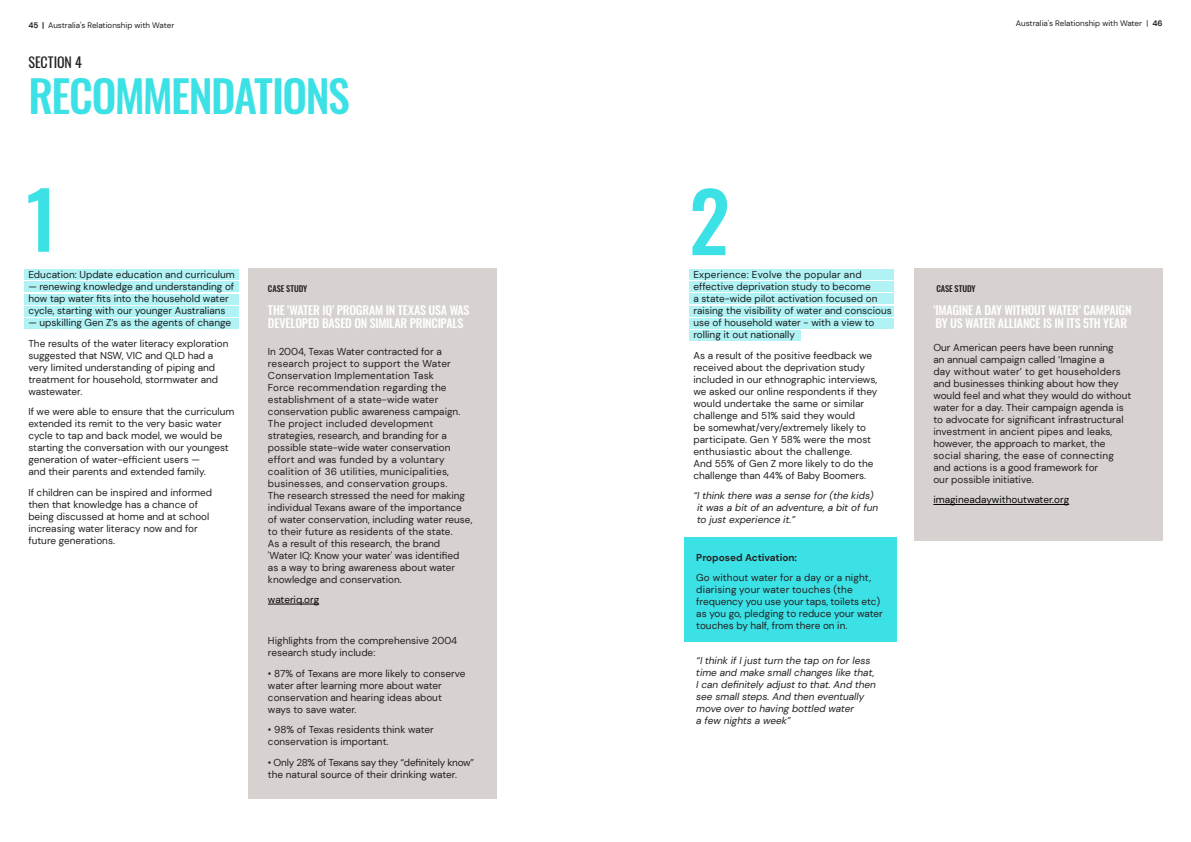
<style>
.page{position:relative;width:1191px;height:842px;background:#fff}
.page>*{position:absolute;margin:0;border:0;box-sizing:border-box;transform-origin:0 0}
.t1{font:500 44px "Oswald";letter-spacing:-.035em;color:#3ce1e6}
.SECTION_HEADER{font:14px "Oswald";color:#231f20}
.t2{font:500 12px/13px "Oswald";letter-spacing:-.02em;color:#fff}
.BODY_COPY{font:10px/12px "DM Sans";color:#231f20}
.BODY_COPY-2{font:italic 10px/12px "DM Sans";color:#231f20}
.BODY_COPY-3{font:10px "DM Sans";color:#050505}
.BODY_COPY-4{font:700 10px "DM Sans";color:#231f20}
.t3{font:500 8.3px "Oswald";letter-spacing:-.005em;color:#231f20}
.t4{font:8px "DM Sans";color:#231f20}
.s1{font-weight:700}
</style>
<div class="page">
<div style="left:684px;top:537px;width:212px;height:105px;background:#3ce1e6"></div>
<svg style="left:28px;top:188px;width:21px;height:64px"></svg>
<svg style="left:692px;top:188px;width:35px;height:67px"></svg>
<div style="left:249px;top:268px;width:248px;height:531px;background:#d7d2cf"></div>
<div style="left:914px;top:268px;width:248px;height:273px;background:#d7d2cf"></div>
<hr style="left:933px;top:504px;width:136px;height:1px;background:#050505">
<hr style="left:268px;top:604px;width:51px;height:1px;background:#050505">
<div style="left:24px;top:269px;width:215px;height:11px;background:#b1f3f5"></div>
<div style="left:24px;top:282px;width:215px;height:10px;background:#b1f3f5"></div>
<div style="left:24px;top:294px;width:215px;height:10px;background:#b1f3f5"></div>
<div style="left:24px;top:306px;width:215px;height:10px;background:#b1f3f5"></div>
<div style="left:24px;top:318px;width:215px;height:11px;background:#b1f3f5"></div>
<div style="left:689px;top:270px;width:205px;height:10px;background:#b1f3f5"></div>
<div style="left:689px;top:282px;width:205px;height:10px;background:#b1f3f5"></div>
<div style="left:689px;top:294px;width:205px;height:10px;background:#b1f3f5"></div>
<div style="left:689px;top:306px;width:205px;height:10px;background:#b1f3f5"></div>
<div style="left:689px;top:318px;width:205px;height:10px;background:#b1f3f5"></div>
<div style="left:689px;top:330px;width:111px;height:10px;background:#b1f3f5"></div>
<p class="t4" style="left:28px;top:21px;width:147px"><span class="s1">45 |</span> Australia's Relationship with Water</p>
<p class="t4" style="left:1016px;top:18px;width:148px">Australia's Relationship with Water | <span class="s1">46</span></p>
<p class="SECTION_HEADER" style="left:28px;top:50px;width:55px">SECTION 4</p>
<p class="t1" style="left:28px;top:73px;width:323px">RECOMMENDATIONS</p>
<p class="BODY_COPY" style="left:28px;top:269px;width:208px">Education: Update education and curriculum</p>
<p class="BODY_COPY" style="left:28px;top:281px;width:207px">— renewing knowledge and understanding of how tap water fits into the household water cycle, starting with our younger Australians</p>
<p class="BODY_COPY" style="left:28px;top:317px;width:204px">— upskilling Gen Z’s as the agents of change</p>
<p class="BODY_COPY" style="left:28px;top:337px;width:202px">The results of the water literacy exploration suggested that NSW, VIC and QLD had a very limited understanding of piping and treatment for household, stormwater and wastewater.</p>
<p class="BODY_COPY" style="left:28px;top:406px;width:207px">If we were able to ensure that the curriculum extended its remit to the very basic water cycle to tap and back model, we would be starting the conversation with our youngest generation of water-efficient users —<br>and their parents and extended family.</p>
<p class="BODY_COPY" style="left:28px;top:486px;width:185px">If children can be inspired and informed then that knowledge has a chance of being discussed at home and at school increasing water literacy now and for future generations.</p>
<p class="BODY_COPY" style="left:693px;top:269px;width:200px">Experience: Evolve the popular and effective deprivation study to become<br>a state-wide pilot activation focused on raising the visibility of water and conscious use of household water - with a view to rolling it out nationally</p>
<p class="BODY_COPY" style="left:693px;top:349px;width:185px">As a result of the positive feedback we received about the deprivation study included in our ethnographic interviews, we asked our online respondents if they would undertake the same or similar challenge and 51% said they would<br>be somewhat/very/extremely likely to participate. Gen Y 58% were the most enthusiastic about the challenge.<br>And 55% of Gen Z more likely to do the challenge than 44% of Baby Boomers.</p>
<p class="BODY_COPY-2" style="left:697px;top:490px;width:182px;text-indent:-4px">“I think there was a sense for (the kids) it was a bit of an adventure, a bit of fun to just experience it.”</p>
<p class="t3" style="left:268px;top:285px;width:41px">CASE STUDY</p>
<p class="t3" style="left:936px;top:285px;width:41px">CASE STUDY</p>
<p class="t2" style="left:268px;top:304px;width:203px">THE ‘WATER IQ’ PROGRAM IN TEXAS USA WAS<br>DEVELOPED BASED ON SIMILAR PRINCIPALS</p>
<p class="t2" style="left:933px;top:304px;width:200px">‘IMAGINE A DAY WITHOUT WATER’ CAMPAIGN<br>BY US WATER ALLIANCE IS IN ITS 5TH YEAR</p>
<p class="BODY_COPY" style="left:933px;top:341px;width:199px">Our American peers have been running<br>an annual campaign called ‘Imagine a<br>day without water’ to get householders and businesses thinking about how they would feel and what they would do without water for a day. Their campaign agenda is to advocate for significant infrastructural investment in ancient pipes and leaks, however, the approach to market, the social sharing, the ease of connecting and actions is a good framework for<br>our possible initiative.</p>
<p class="BODY_COPY-3" style="left:933px;top:494px;width:137px">imagineadaywithoutwater.org</p>
<p class="BODY_COPY" style="left:268px;top:345px;width:206px">In 2004, Texas Water contracted for a research project to support the Water Conservation Implementation Task<br>Force recommendation regarding the establishment of a state-wide water conservation public awareness campaign.<br>The project included development strategies, research, and branding for a possible state-wide water conservation effort and was funded by a voluntary coalition of 36 utilities, municipalities, businesses, and conservation groups.<br>The research stressed the need for making individual Texans aware of the importance of water conservation, including water reuse, to their future as residents of the state.<br>As a result of this research, the brand<br>'Water IQ: Know your water' was identified<br>as a way to bring awareness about water knowledge and conservation.</p>
<p class="BODY_COPY-3" style="left:268px;top:593px;width:53px">wateriq.org</p>
<p class="BODY_COPY" style="left:268px;top:634px;width:191px">Highlights from the comprehensive 2004 research study include:</p>
<p class="BODY_COPY" style="left:268px;top:667px;width:199px">• 87% of Texans are more likely to conserve water after learning more about water conservation and hearing ideas about ways to save water.</p>
<p class="BODY_COPY" style="left:268px;top:723px;width:167px">• 98% of Texas residents think water conservation is important.</p>
<p class="BODY_COPY" style="left:268px;top:756px;width:208px">• Only 28% of Texans say they “definitely know” the natural source of their drinking water.</p>
<p class="BODY_COPY-4" style="left:696px;top:551px;width:102px">Proposed Activation:</p>
<p class="BODY_COPY" style="left:696px;top:572px;width:188px">Go without water for a day or a night, diarising your water touches (the frequency you use your taps, toilets etc) as you go, pledging to reduce your water touches by half, from there on in.</p>
<p class="BODY_COPY-2" style="left:696px;top:654px;width:181px">“I think if I just turn the tap on for less time and make small changes like that, I can definitely adjust to that. And then see small steps. And then eventually move over to having bottled water<br>a few nights a week”</p>
</div>
